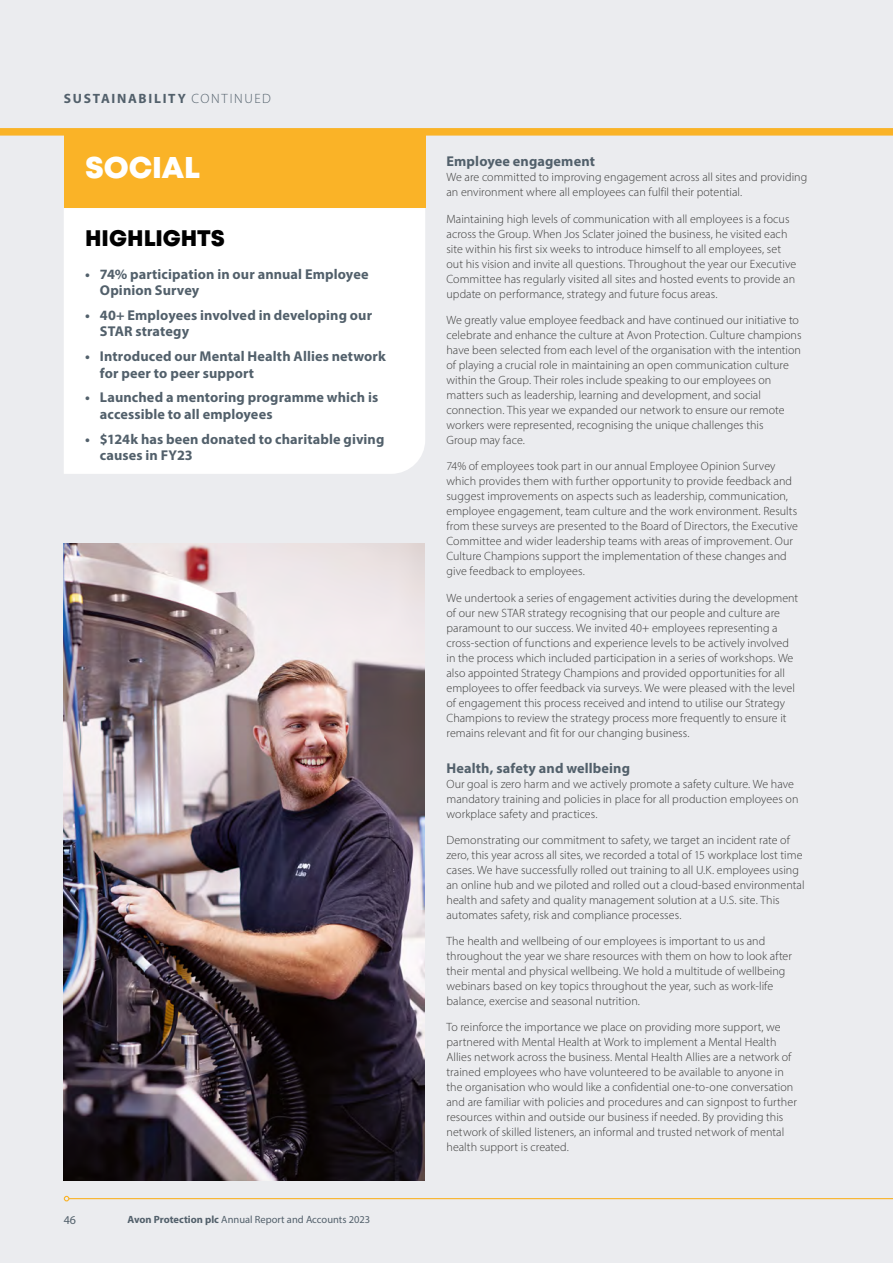
<style>
.page{position:relative;width:893px;height:1263px;background:#ebecef}
.page>*{position:absolute;margin:0;border:0;box-sizing:border-box;transform-origin:0 0}
.Main_Heading_20pt{font:800 30px "Mont";letter-spacing:-.005em;color:#fff}
.Subhead_00_15pt{font:800 22.5px "Mont";color:#000}
.Subhead_1{font:700 14.25px/16.5px "Myriad Pro";letter-spacing:.01em;color:#52606b}
.Page_Title{font:700 13.5px "Myriad Pro";letter-spacing:.125em;color:#52606b}
.Body_Text{font:300 12px/15px "Myriad Pro";letter-spacing:.005em;color:#3a3a39}
.t1{font:12px "Myriad Pro";color:#52606b}
.t2{font:10.5px "Myriad Pro";color:#52606b}
.s1{font-weight:300}
.s2{font-weight:700}
</style>
<div class="page">
<div style="left:64px;top:208px;width:361px;height:266px;background:#fff"></div>
<img style="left:64px;top:543px;width:360px;height:638px">
<div style="left:64px;top:136px;width:361px;height:72px;background:#fab327"></div>
<div style="left:0;top:128px;width:893px;height:8px;background:#fab327"></div>
<svg style="left:68px;top:1034px;width:825px;height:166px"></svg>
<svg style="left:64px;top:1196px;width:5px;height:5px"></svg>
<p class="Page_Title" style="left:64px;top:89px;width:209px">SUSTAINABILITY <span class="s1">CONTINUED</span></p>
<p class="Main_Heading_20pt" style="left:85px;top:148px;width:117px">SOCIAL</p>
<p class="Subhead_00_15pt" style="left:85px;top:223px;width:141px">HIGHLIGHTS</p>
<p class="Subhead_1" style="left:100px;top:265px;width:270px;text-indent:-15px">• 74% participation in our annual Employee<br>Opinion Survey</p>
<p class="Subhead_1" style="left:100px;top:306px;width:274px;text-indent:-15px">• 40+ Employees involved in developing our<br>STAR strategy</p>
<p class="Subhead_1" style="left:100px;top:348px;width:287px;text-indent:-15px">• Introduced our Mental Health Allies network for peer to peer support</p>
<p class="Subhead_1" style="left:100px;top:389px;width:280px;text-indent:-15px">• Launched a mentoring programme which is accessible to all employees</p>
<p class="Subhead_1" style="left:100px;top:430px;width:286px;text-indent:-15px">• $124k has been donated to charitable giving causes in FY23</p>
<p class="t1" style="left:64px;top:1213px;width:14px">46</p>
<p class="t2" style="left:128px;top:1213px;width:244px"><span class="s2">Avon Protection plc</span> Annual Report and Accounts 2023</p>
<p class="Subhead_1" style="left:446px;top:153px;width:150px">Employee engagement</p>
<p class="Body_Text" style="left:446px;top:170px;width:362px">We are committed to improving engagement across all sites and providing an environment where all employees can fulfil their potential.</p>
<p class="Body_Text" style="left:446px;top:211px;width:351px">Maintaining high levels of communication with all employees is a focus across the Group. When Jos Sclater joined the business, he visited each site within his first six weeks to introduce himself to all employees, set out his vision and invite all questions. Throughout the year our Executive Committee has regularly visited all sites and hosted events to provide an update on performance, strategy and future focus areas.</p>
<p class="Body_Text" style="left:446px;top:312px;width:357px">We greatly value employee feedback and have continued our initiative to celebrate and enhance the culture at Avon Protection. Culture champions have been selected from each level of the organisation with the intention of playing a crucial role in maintaining an open communication culture within the Group. Their roles include speaking to our employees on matters such as leadership, learning and development, and social connection. This year we expanded our network to ensure our remote workers were represented, recognising the unique challenges this<br>Group may face.</p>
<p class="Body_Text" style="left:446px;top:459px;width:353px">74% of employees took part in our annual Employee Opinion Survey which provides them with further opportunity to provide feedback and suggest improvements on aspects such as leadership, communication, employee engagement, team culture and the work environment. Results from these surveys are presented to the Board of Directors, the Executive Committee and wider leadership teams with areas of improvement. Our Culture Champions support the implementation of these changes and give feedback to employees.</p>
<p class="Body_Text" style="left:446px;top:590px;width:353px">We undertook a series of engagement activities during the development of our new STAR strategy recognising that our people and culture are paramount to our success. We invited 40+ employees representing a cross-section of functions and experience levels to be actively involved in the process which included participation in a series of workshops. We also appointed Strategy Champions and provided opportunities for all employees to offer feedback via surveys. We were pleased with the level of engagement this process received and intend to utilise our Strategy Champions to review the strategy process more frequently to ensure it remains relevant and fit for our changing business.</p>
<p class="Subhead_1" style="left:446px;top:759px;width:185px">Health, safety and wellbeing</p>
<p class="Body_Text" style="left:446px;top:776px;width:353px">Our goal is zero harm and we actively promote a safety culture. We have mandatory training and policies in place for all production employees on workplace safety and practices.</p>
<p class="Body_Text" style="left:446px;top:832px;width:360px">Demonstrating our commitment to safety, we target an incident rate of zero, this year across all sites, we recorded a total of 15 workplace lost time cases. We have successfully rolled out training to all U.K. employees using an online hub and we piloted and rolled out a cloud-based environmental health and safety and quality management solution at a U.S. site. This automates safety, risk and compliance processes.</p>
<p class="Body_Text" style="left:446px;top:933px;width:347px">The health and wellbeing of our employees is important to us and throughout the year we share resources with them on how to look after their mental and physical wellbeing. We hold a multitude of wellbeing webinars based on key topics throughout the year, such as work-life balance, exercise and seasonal nutrition.</p>
<p class="Body_Text" style="left:446px;top:1020px;width:352px">To reinforce the importance we place on providing more support, we partnered with Mental Health at Work to implement a Mental Health Allies network across the business. Mental Health Allies are a network of trained employees who have volunteered to be available to anyone in the organisation who would like a confidential one-to-one conversation and are familiar with policies and procedures and can signpost to further resources within and outside our business if needed. By providing this network of skilled listeners, an informal and trusted network of mental health support is created.</p>
</div>
